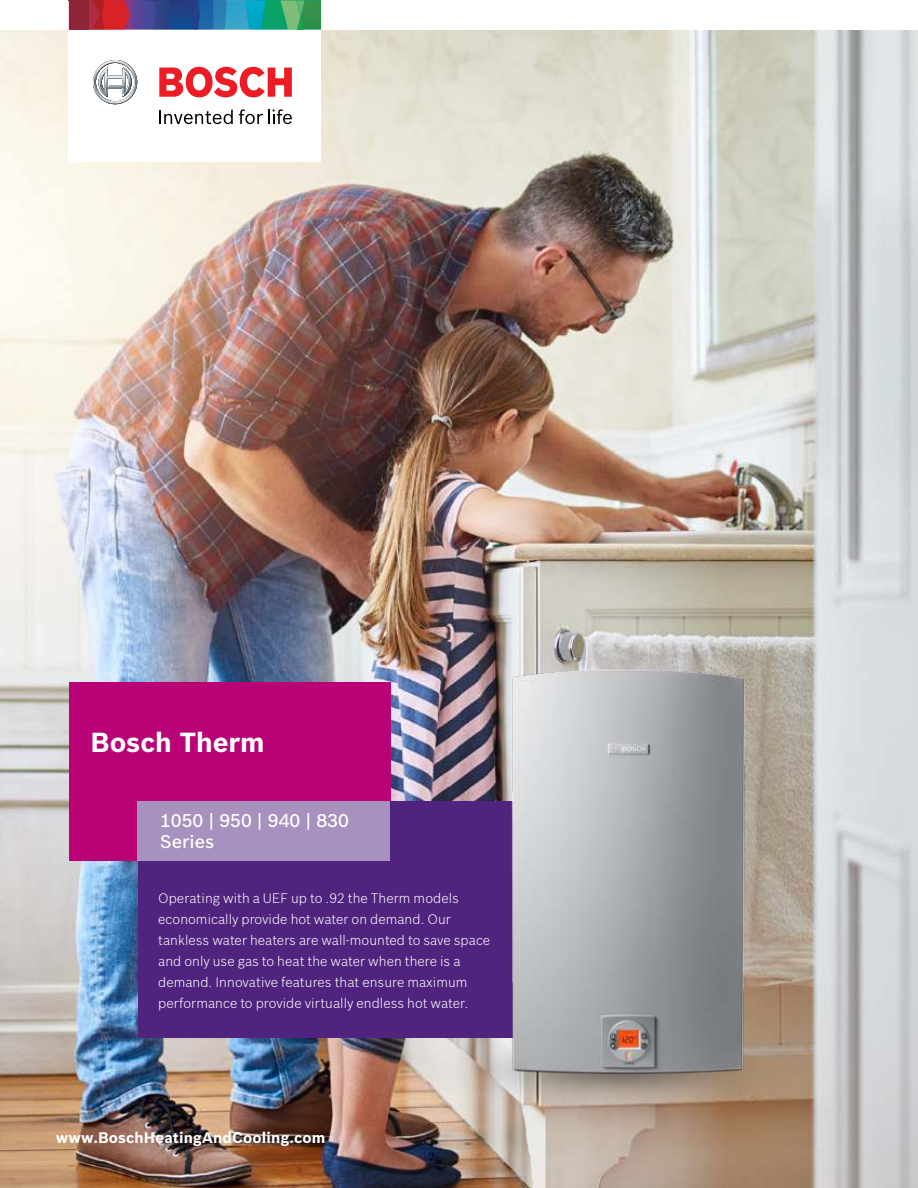
<style>
.page{position:relative;width:918px;height:1188px;background:#fff}
.page>*{position:absolute;margin:0;border:0;box-sizing:border-box;transform-origin:0 0}
.t1{font:700 27px "Bosch Sans";color:#fff}
.t2{font:500 18px/21.6px "Bosch Sans";color:#fff}
.t3{font:700 15px "Bosch Sans";letter-spacing:.01em;color:#fff}
.t4{font:300 13.5px/21px "Bosch Sans";letter-spacing:.005em;color:#fff}
</style>
<div class="page">
<img style="left:0;top:30px;width:918px;height:1158px">
<div style="left:69px;top:682px;width:321px;height:179px;background:#b80276"></div>
<div style="left:138px;top:801px;width:459px;height:237px;background:#50237e"></div>
<div style="left:138px;top:801px;width:252px;height:60px;background:#a791be"></div>
<img style="left:381px;top:1027px;width:468px;height:90px">
<img style="left:470px;top:631px;width:322px;height:484px">
<div style="left:69px;top:0;width:252px;height:162px;background:#fff"></div>
<svg style="left:69px;top:0;width:252px;height:29px;background:#575a69"></svg>
<img style="left:296px;top:0;width:9px;height:17px">
<img style="left:227px;top:0;width:22px;height:29px">
<img style="left:198px;top:0;width:29px;height:29px">
<svg style="left:93px;top:60px;width:44px;height:44px"></svg>
<svg style="left:159px;top:110px;width:74px;height:14px"></svg>
<svg style="left:239px;top:109px;width:53px;height:15px"></svg>
<svg style="left:159px;top:67px;width:133px;height:30px"></svg>
<h1 class="t1" style="left:91px;top:731px;width:176px">Bosch Therm</h1>
<h2 class="t2" style="left:160px;top:811px;width:190px">1050 | 950 | 940 | 830<br>Series</h2>
<p class="t4" style="left:158px;top:888px;width:334px">Operating with a UEF up to .92 the Therm models economically provide hot water on demand. Our tankless water heaters are wall-mounted to save space and only use gas to heat the water when there is a demand. Innovative features that ensure maximum performance to provide virtually endless hot water.</p>
<p class="t3" style="left:56px;top:1132px;width:271px">www.BoschHeatingAndCooling.com</p>
</div>
